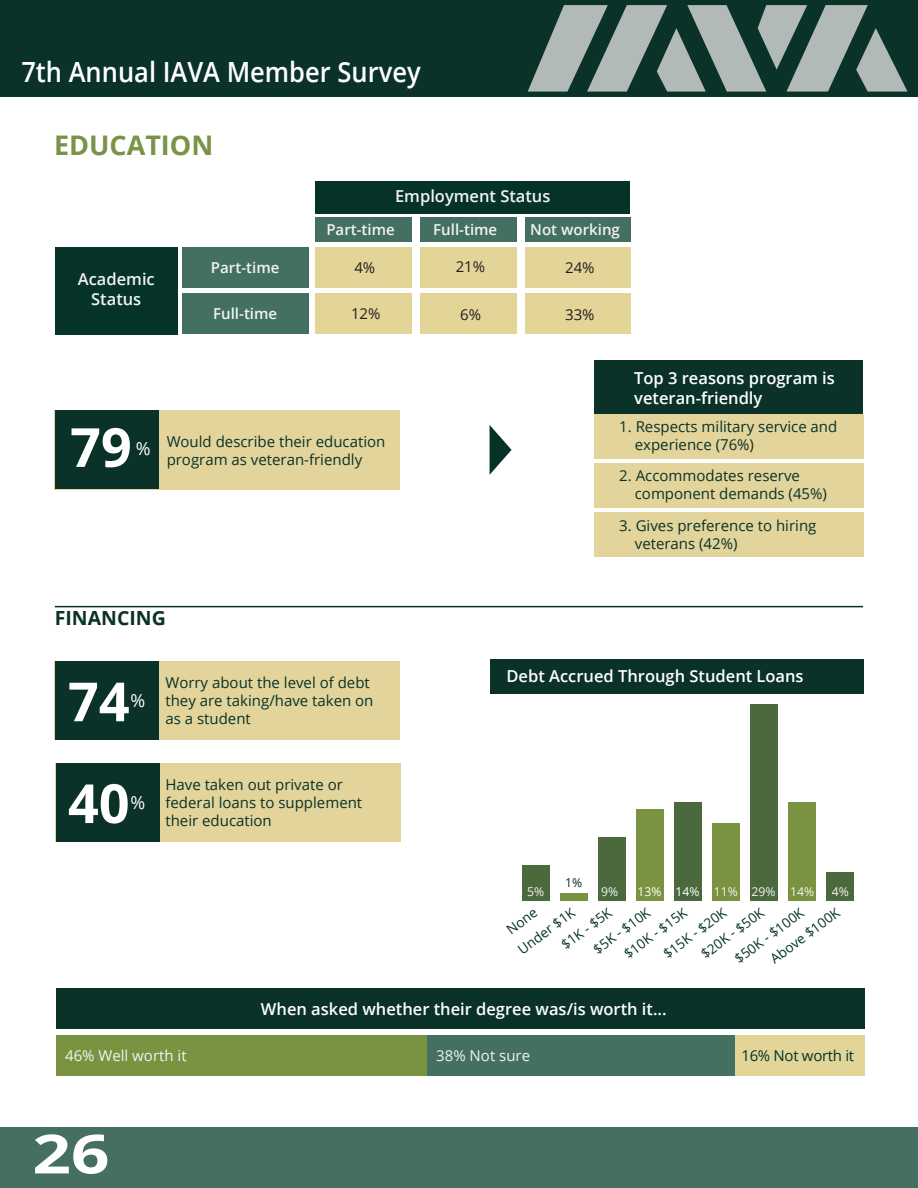
<style>
.page{position:relative;width:918px;height:1188px;background:#fff}
.page>*{position:absolute;margin:0;border:0;box-sizing:border-box;transform-origin:0 0}
.t1{font:700 54px "Open Sans";color:#fff}
.t2{font:700 54px "Open Sans";color:#fff;scale:1.25 1}
.t3{font:600 27.75px "Open Sans";color:#fff;scale:.92 1}
.t4{font:700 27px "Open Sans";color:#7a9346}
.t5{font:700 19.5px "Open Sans";color:#0a3228}
.t6{font:18px "Open Sans";color:#fff}
.t7{font:600 16.5px/19.8px "Open Sans";color:#fff}
.t8{font:600 16.5px/19.8px "Open Sans";color:#f2f2f3;text-align:center}
.t9{font:15px/18px "Open Sans";color:#0a3228}
.t10{font:600 15px "Open Sans";color:#f2f2f3}
.t11{font:15px "Open Sans";color:#f2f2f3}
.t12{font:15px "Open Sans";color:#231f20}
.t13{font:15px "Open Sans";letter-spacing:-.02em;color:#063328}
.t14{font:13.65px/21.5px "Open Sans";color:#063328}
.t15{font:12.3px "Open Sans";color:#f2f2f3}
.t16{font:12.3px "Open Sans";color:#063328}
.s1{color:#fff}
</style>
<div class="page">
<div style="left:0;top:1127px;width:918px;height:61px;background:#456f62"></div>
<div style="left:0;top:0;width:918px;height:96px;background:#0a3228"></div>
<svg style="left:528px;top:5px;width:380px;height:87px"></svg>
<div style="left:55px;top:763px;width:346px;height:79px;background:#e2d49b"></div>
<div style="left:56px;top:763px;width:104px;height:79px;background:#0a3228"></div>
<div style="left:55px;top:661px;width:345px;height:79px;background:#e2d49b"></div>
<div style="left:56px;top:661px;width:103px;height:79px;background:#0a3228"></div>
<div style="left:55px;top:410px;width:345px;height:79px;background:#e2d49b"></div>
<div style="left:56px;top:410px;width:103px;height:79px;background:#0a3228"></div>
<div style="left:594px;top:361px;width:269px;height:53px;background:#0a3228"></div>
<div style="left:594px;top:414px;width:269px;height:44px;background:#e2d49b"></div>
<div style="left:594px;top:463px;width:269px;height:44px;background:#e2d49b"></div>
<div style="left:594px;top:513px;width:269px;height:44px;background:#e2d49b"></div>
<svg style="left:490px;top:425px;width:22px;height:50px"></svg>
<hr style="left:55px;top:606px;width:808px;height:1px;background:#0a3228">
<div style="left:182px;top:247px;width:127px;height:41px;background:#437062"></div>
<div style="left:55px;top:247px;width:123px;height:87px;background:#063328"></div>
<div style="left:315px;top:181px;width:315px;height:32px;background:#063328"></div>
<div style="left:420px;top:217px;width:97px;height:25px;background:#437062"></div>
<div style="left:525px;top:217px;width:105px;height:25px;background:#437062"></div>
<div style="left:315px;top:217px;width:97px;height:25px;background:#437062"></div>
<div style="left:315px;top:247px;width:97px;height:41px;background:#e3d598"></div>
<div style="left:182px;top:294px;width:127px;height:40px;background:#437062"></div>
<div style="left:315px;top:294px;width:97px;height:40px;background:#e3d598"></div>
<div style="left:420px;top:294px;width:97px;height:40px;background:#e3d598"></div>
<div style="left:420px;top:247px;width:97px;height:41px;background:#e3d598"></div>
<div style="left:525px;top:247px;width:105px;height:41px;background:#e3d598"></div>
<div style="left:525px;top:294px;width:105px;height:40px;background:#e3d598"></div>
<div style="left:56px;top:1035px;width:373px;height:41px;background:#799340"></div>
<div style="left:735px;top:1035px;width:129px;height:41px;background:#e3d598"></div>
<div style="left:427px;top:1035px;width:308px;height:41px;background:#437062"></div>
<div style="left:56px;top:988px;width:808px;height:41px;background:#0a3228"></div>
<div style="left:522px;top:866px;width:27px;height:35px;background:#4b693c"></div>
<div style="left:560px;top:894px;width:27px;height:7px;background:#799340"></div>
<div style="left:598px;top:838px;width:27px;height:63px;background:#4b693c"></div>
<div style="left:636px;top:810px;width:28px;height:91px;background:#799340"></div>
<div style="left:674px;top:803px;width:28px;height:98px;background:#4b693c"></div>
<div style="left:712px;top:824px;width:28px;height:77px;background:#799340"></div>
<div style="left:750px;top:704px;width:28px;height:197px;background:#4b693c"></div>
<div style="left:788px;top:803px;width:28px;height:98px;background:#799340"></div>
<div style="left:826px;top:873px;width:28px;height:28px;background:#4b693c"></div>
<div style="left:490px;top:660px;width:374px;height:34px;background:#0a3228"></div>
<h2 class="t3" style="left:21px;top:53px;width:170px">7th Annual IAVA</h2>
<h2 class="t3" style="left:227px;top:53px;width:212px">Member Survey</h2>
<h3 class="t4" style="left:54px;top:126px;width:156px">EDUCATION</h3>
<p class="t8" style="left:78px;top:269px;width:78px">Academic<br>Status</p>
<p class="t10" style="left:211px;top:257px;width:70px">Part-time</p>
<p class="t10" style="left:213px;top:304px;width:66px">Full-time</p>
<p class="t8" style="left:395px;top:186px;width:157px">Employment Status</p>
<p class="t10" style="left:326px;top:219px;width:70px">Part-time</p>
<p class="t10" style="left:433px;top:219px;width:66px">Full-time</p>
<p class="t10" style="left:530px;top:219px;width:91px">Not working</p>
<p class="t12" style="left:456px;top:256px;width:31px">21%</p>
<p class="t12" style="left:565px;top:257px;width:31px">24%</p>
<p class="t12" style="left:565px;top:304px;width:31px">33%</p>
<p class="t12" style="left:354px;top:257px;width:22px">4%</p>
<p class="t12" style="left:351px;top:303px;width:31px">12%</p>
<p class="t12" style="left:460px;top:304px;width:22px">6%</p>
<h1 class="t1" style="left:70px;top:409px;width:63px">79</h1>
<p class="t6" style="left:136px;top:436px;width:16px">%</p>
<p class="t9" style="left:167px;top:432px;width:220px">Would describe their education</p>
<p class="t9" style="left:167px;top:450px;width:197px">program as veteran-friendly</p>
<h3 class="t5" style="left:55px;top:605px;width:13px">FINAN</h3>
<h3 class="t5" style="left:117px;top:605px;width:50px">CING</h3>
<h1 class="t1" style="left:68px;top:664px;width:63px">74</h1>
<p class="t6" style="left:130px;top:689px;width:16px">%</p>
<p class="t9" style="left:165px;top:674px;width:210px">Worry about the level of debt they are taking/have taken on</p>
<p class="t9" style="left:165px;top:710px;width:87px">as a student</p>
<h1 class="t1" style="left:68px;top:765px;width:63px">40</h1>
<p class="t6" style="left:130px;top:790px;width:16px">%</p>
<p class="t9" style="left:165px;top:775px;width:198px">Have taken out private or federal loans to supplement</p>
<p class="t9" style="left:165px;top:811px;width:108px">their education</p>
<p class="t7" style="left:634px;top:368px;width:202px">Top 3 reasons program is veteran-friendly</p>
<p class="t9" style="left:635px;top:417px;width:204px;text-indent:-16px">1. Respects military service and experience (76%)</p>
<p class="t9" style="left:635px;top:466px;width:194px;text-indent:-16px">2. Accommodates reserve component demands (45%)</p>
<p class="t9" style="left:635px;top:516px;width:183px;text-indent:-16px">3. Gives preference to hiring veterans (42%)</p>
<p class="t7" style="left:507px;top:666px;width:299px">Debt Accrued Through Student Loans</p>
<p class="t15" style="left:527px;top:883px;width:19px">5%</p>
<p class="t16" style="left:565px;top:874px;width:19px">1%</p>
<p class="t15" style="left:601px;top:883px;width:19px">9%</p>
<p class="t15" style="left:637px;top:883px;width:178px"><span class="s1">13% 14%</span> 11% 29% 14%</p>
<p class="t15" style="left:832px;top:883px;width:19px">4%</p>
<p class="t14" style="left:513px;top:942px;width:69px;rotate:-37deg">Under $1K</p>
<p class="t14" style="left:556px;top:937px;width:61px;rotate:-37deg">$1K - $5K</p>
<p class="t14" style="left:619px;top:947px;width:76px;rotate:-37deg">$10K - $15K</p>
<p class="t14" style="left:588px;top:942px;width:68px;rotate:-37deg">$5K - $10K</p>
<p class="t14" style="left:658px;top:947px;width:76px;rotate:-37deg">$15K - $20K</p>
<p class="t14" style="left:696px;top:947px;width:76px;rotate:-37deg">$20K - $50K</p>
<p class="t14" style="left:752px;top:934px;width:84px;text-indent:-29px;rotate:-37deg">$50K - $100K<br>Above $100K</p>
<p class="t14" style="left:502px;top:923px;width:36px;rotate:-37deg">None</p>
<p class="t7" style="left:261px;top:999px;width:407px">When asked whether their degree was/is worth it...</p>
<p class="t11" style="left:65px;top:1045px;width:123px">46% Well worth it</p>
<p class="t11" style="left:436px;top:1045px;width:95px">38% Not sure</p>
<p class="t13" style="left:741px;top:1045px;width:114px">16% Not worth it</p>
<h1 class="t2" style="left:32px;top:1116px;width:63px">26</h1>
</div>
